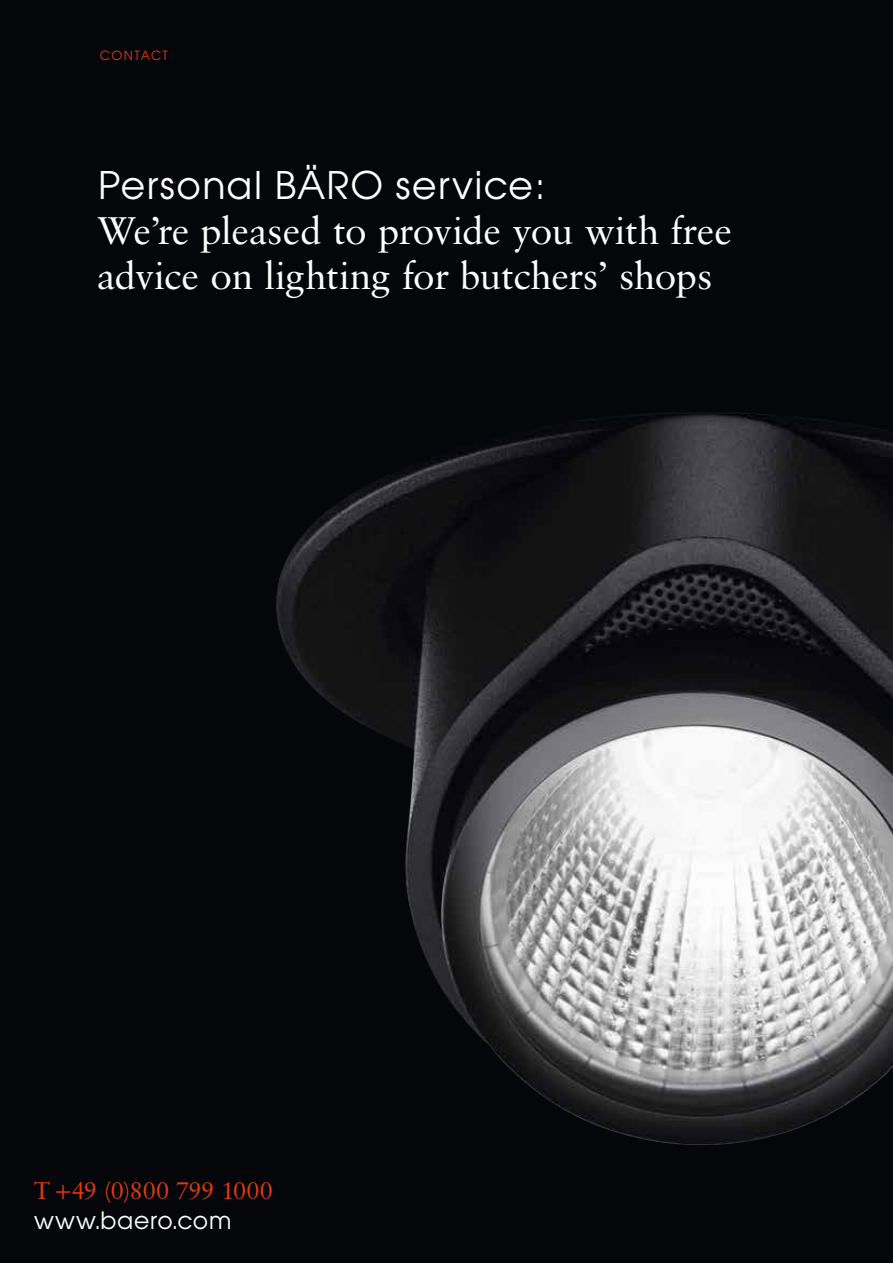
<style>
.page{position:relative;width:893px;height:1263px;background:#040609}
.page>*{position:absolute;margin:0;border:0;box-sizing:border-box;transform-origin:0 0}
.t1{font:38.25px/45px "Sabon BQ";letter-spacing:.02em;color:#fff}
.t2{font:38.25px "Avant Garde SB";letter-spacing:.025em;color:#fff}
.t3{font:24px "Sabon BQ";letter-spacing:.01em;color:#e4390e}
.t4{font:24px "Avant Garde SB";letter-spacing:.02em;color:#fff}
.t5{font:12.75px "Avant Garde SB";letter-spacing:.105em;color:#e4390e}
</style>
<div class="page">
<img style="left:276px;top:413px;width:617px;height:732px">
<p class="t5" style="left:100px;top:48px;width:70px">CONTACT</p>
<p class="t2" style="left:98px;top:163px;width:447px">Personal BÄRO service:</p>
<p class="t1" style="left:98px;top:209px;width:635px">We’re pleased to provide you with free advice on lighting for butchers’ shops</p>
<p class="t3" style="left:34px;top:1177px;width:240px">T +49 (0)800 799 1000</p>
<p class="t4" style="left:34px;top:1206px;width:199px">www.baero.com</p>
</div>
